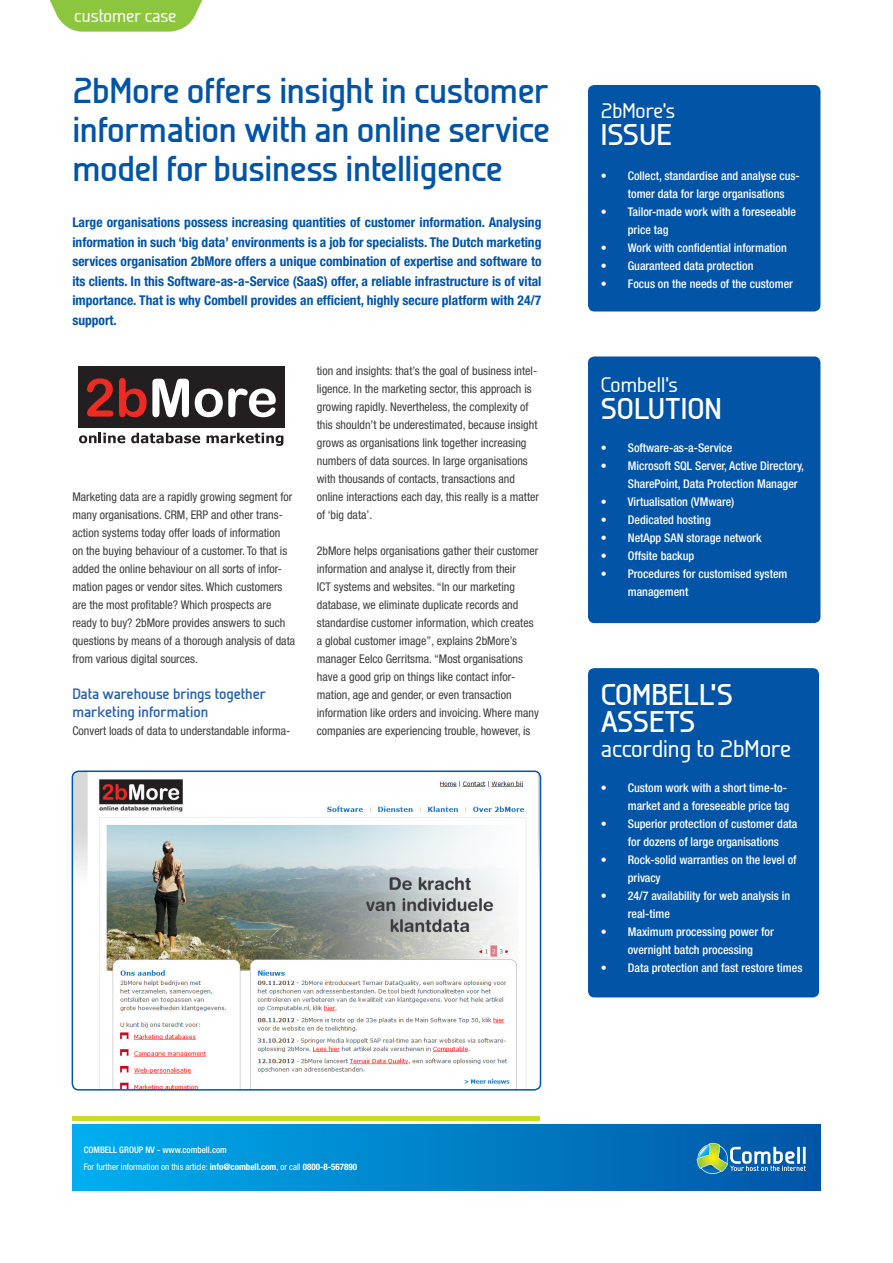
<style>
.page{position:relative;width:893px;height:1263px;background:#fff}
.page>*{position:absolute;margin:0;border:0;box-sizing:border-box;transform-origin:0 0}
.t1{font:700 36px/39px "Galette";letter-spacing:-.01em;color:#0154a6;text-align:justify}
.t2{font:700 30px "Galette";color:#fff}
.t3{font:500 24px "Galette";color:#fff}
.t4{font:500 21px "Galette";color:#fff}
.t5{font:500 18px "Galette";color:#fff}
.t6{font:700 15px/18px "Galette";color:#265fac}
.t7{font:700 condensed 13.5px/19.5px "Helvetica Neue";color:#0154a6;text-align:justify}
.t8{font:condensed 12px/18px "Helvetica Neue";color:#3e3e3f}
.t9{font:500 condensed 12px/18px "Helvetica Neue";color:#fff}
.t10{font:condensed 9px "Helvetica Neue";color:#fff}
.t11{font:500 condensed 9px "Helvetica Neue";color:#fff}
.s1{font-weight:700}
</style>
<div class="page">
<hr style="left:72px;top:1117px;width:468px;height:4px;background:#cadb2a">
<div style="left:72px;top:1124px;width:748px;height:67px;background:linear-gradient(to right,#00aeee,#0155a5)"></div>
<svg style="left:697px;top:1143px;width:109px;height:31px;background:#5191b2"></svg>
<svg style="left:49px;top:0;width:154px;height:32px;background:#9bcd58"></svg>
<div style="left:588px;top:85px;width:232px;height:226px;background:#0154a6;border-radius:6px"></div>
<div style="left:588px;top:356px;width:232px;height:267px;background:#0154a6;border-radius:6px"></div>
<div style="left:78px;top:367px;width:207px;height:61px;background:#231f20"></div>
<svg style="left:87px;top:378px;width:26px;height:39px"></svg>
<svg style="left:119px;top:378px;width:70px;height:39px"></svg>
<svg style="left:195px;top:388px;width:81px;height:29px"></svg>
<svg style="left:79px;top:433px;width:46px;height:10px"></svg>
<svg style="left:131px;top:433px;width:69px;height:10px"></svg>
<svg style="left:207px;top:433px;width:76px;height:13px"></svg>
<img style="left:72px;top:773px;width:468px;height:317px">
<div style="left:72px;top:770px;width:469px;height:320px;border:2px solid #0154a6;border-radius:6px"></div>
<div style="left:588px;top:668px;width:231px;height:329px;background:#0154a6;border-radius:6px"></div>
<p class="t5" style="left:74px;top:4px;width:104px">customer case</p>
<p class="t1" style="left:72px;top:70px;width:479px">2bMore offers insight in customer information with an online service model for business intelligence</p>
<p class="t7" style="left:72px;top:213px;width:471px">Large organisations possess increasing quantities of customer information. Analysing information in such ‘big data’ environments is a job for specialists. The Dutch marketing services organisation 2bMore offers a unique combination of expertise and software to its clients. In this Software-as-a-Service (SaaS) offer, a reliable infrastructure is of vital importance. That is why Combell provides an efficient, highly secure platform with 24/7 support.</p>
<p class="t8" style="left:72px;top:488px;width:224px">Marketing data are a rapidly growing segment for many organisations. CRM, ERP and other trans&shy;action systems today offer loads of information<br>on the buying behaviour of a customer. To that is added the online behaviour on all sorts of infor&shy;mation pages or vendor sites. Which customers are the most profitable? Which prospects are ready to buy? 2bMore provides answers to such questions by means of a thorough analysis of data from various digital sources.</p>
<p class="t6" style="left:72px;top:685px;width:195px">Data warehouse brings together marketing information</p>
<p class="t8" style="left:72px;top:722px;width:219px">Convert loads of data to understandable informa-</p>
<p class="t8" style="left:317px;top:362px;width:224px">tion and insights: that’s the goal of business intel&shy;ligence. In the marketing sector, this approach is growing rapidly. Nevertheless, the complexity of this shouldn’t be underestimated, because insight grows as organisations link together increasing numbers of data sources. In large organisations with thousands of contacts, transactions and online interactions each day, this really is a matter of ‘big data’.</p>
<p class="t8" style="left:317px;top:542px;width:224px">2bMore helps organisations gather their customer information and analyse it, directly from their<br>ICT systems and websites. “In our marketing database, we eliminate duplicate records and standardise customer information, which creates a global customer image”, explains 2bMore’s manager Eelco Gerritsma. “Most organisations have a good grip on things like contact infor&shy;mation, age and gender, or even transaction information like orders and invoicing. Where many companies are experiencing trouble, however, is</p>
<p class="t4" style="left:601px;top:98px;width:76px">2bMore’s</p>
<p class="t2" style="left:601px;top:116px;width:73px">ISSUE</p>
<p class="t9" style="left:628px;top:166px;width:174px;text-indent:-27px">• Collect, standardise and analyse cus&shy;tomer data for large organisations</p>
<p class="t9" style="left:628px;top:202px;width:170px;text-indent:-27px">• Tailor-made work with a foreseeable price tag</p>
<p class="t9" style="left:601px;top:238px;width:188px">• Work with confidential information</p>
<p class="t9" style="left:601px;top:256px;width:154px">• Guaranteed data protection</p>
<p class="t9" style="left:601px;top:274px;width:194px">• Focus on the needs of the customer</p>
<p class="t4" style="left:601px;top:372px;width:79px">Combell’s</p>
<p class="t2" style="left:601px;top:390px;width:123px">SOLUTION</p>
<p class="t9" style="left:601px;top:439px;width:133px">• Software-as-a-Service</p>
<p class="t9" style="left:628px;top:457px;width:178px;text-indent:-27px">• Microsoft SQL Server, Active Directory,<br>SharePoint, Data Protection Manager</p>
<p class="t9" style="left:601px;top:493px;width:135px">• Virtualisation (VMware)</p>
<p class="t9" style="left:601px;top:511px;width:112px">• Dedicated hosting</p>
<p class="t9" style="left:601px;top:529px;width:162px">• NetApp SAN storage network</p>
<p class="t9" style="left:601px;top:547px;width:95px">• Offsite backup</p>
<p class="t9" style="left:628px;top:565px;width:161px;text-indent:-27px">• Procedures for customised system management</p>
<p class="t2" style="left:601px;top:676px;width:134px">COMBELL’S</p>
<p class="t2" style="left:601px;top:703px;width:96px">ASSETS</p>
<p class="t3" style="left:601px;top:734px;width:192px">according to 2bMore</p>
<p class="t9" style="left:601px;top:778px;width:190px;text-align:right">• Custom work with a short time-to&shy;market and a foreseeable price tag</p>
<p class="t9" style="left:628px;top:814px;width:171px;text-indent:-27px">• Superior protection of customer data for dozens of large organisations</p>
<p class="t9" style="left:628px;top:850px;width:170px;text-indent:-27px">• Rock-solid warranties on the level of privacy</p>
<p class="t9" style="left:628px;top:886px;width:164px;text-indent:-27px">• 24/7 availability for web analysis in real-time</p>
<p class="t9" style="left:601px;top:922px;width:175px;text-align:center">• Maximum processing power for overnight batch processing</p>
<p class="t9" style="left:601px;top:958px;width:203px">• Data protection and fast restore times</p>
<p class="t11" style="left:84px;top:1144px;width:145px">COMBELL GROUP NV - www.combell.com</p>
<p class="t10" style="left:84px;top:1162px;width:275px">For further information on this article: <span class="s1">info@combell.com</span>, or call <span class="s1">0800-8-567890</span></p>
</div>
